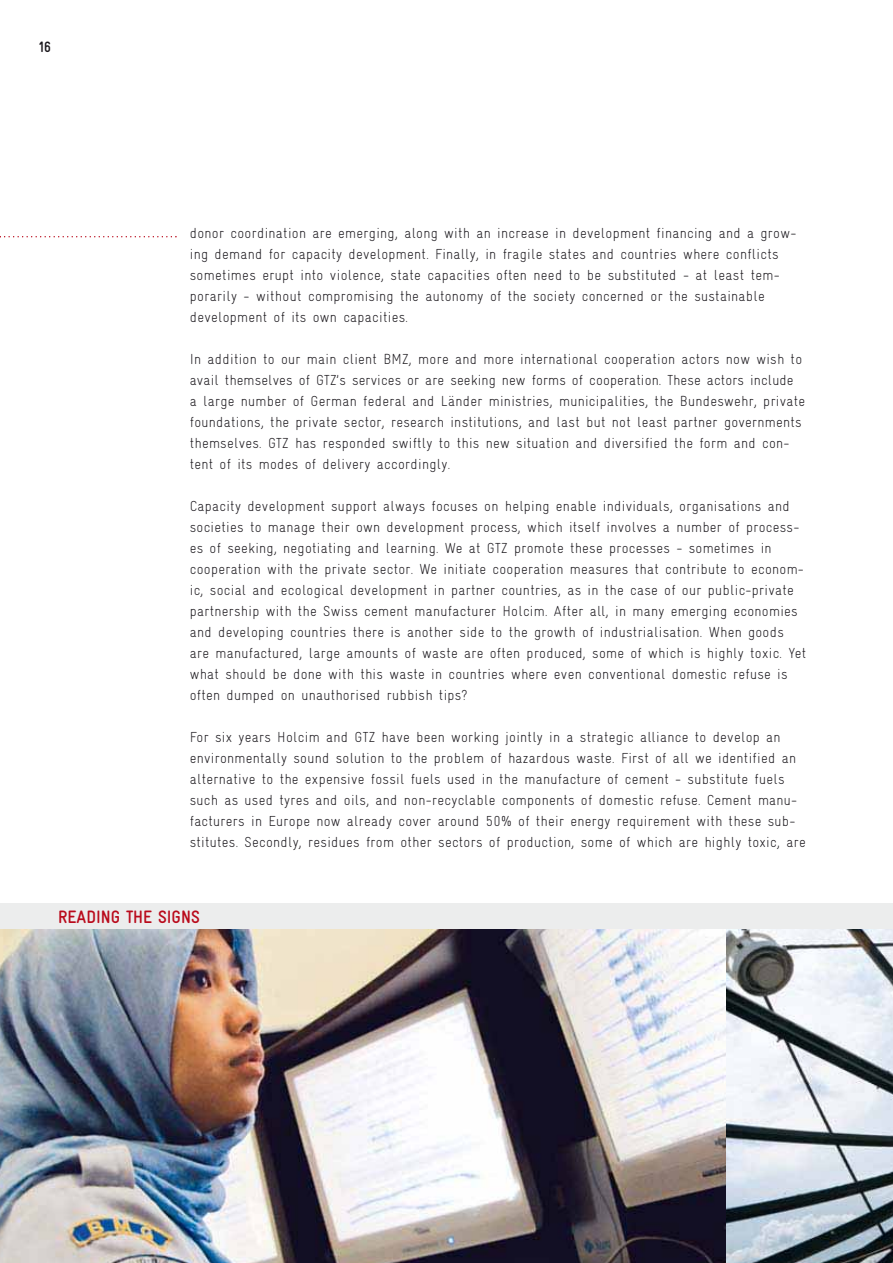
<style>
.page{position:relative;width:893px;height:1263px;background:#fff}
.page>*{position:absolute;margin:0;border:0;box-sizing:border-box;transform-origin:0 0}
.t1{font:700 condensed 18px "Gravur";color:#b90a1b}
.t2{font:700 condensed 15px "Gravur";color:#1a171c}
.t3{font:300 condensed 14.55px/21px "Gravur";letter-spacing:.02em;color:#1a171c}
</style>
<div class="page">
<svg style="left:0;top:236px;width:177px;height:1px"></svg>
<div style="left:0;top:903px;width:893px;height:360px;background:#eceded"></div>
<img style="left:0;top:929px;width:726px;height:334px">
<img style="left:726px;top:929px;width:167px;height:334px">
<p class="t2" style="left:38px;top:41px;width:14px">16</p>
<p class="t3" style="left:190px;top:224px;width:608px">donor coordination are emerging, along with an increase in development financing and a grow&shy;ing demand for capacity development. Finally, in fragile states and countries where conflicts sometimes erupt into violence, state capacities often need to be substituted - at least tem&shy;porarily - without com promising the autonomy of the society concerned or the sustainable development of its own capacities.</p>
<p class="t3" style="left:190px;top:350px;width:617px">In addition to our main client BMZ, more and more international cooperation actors now wish to avail themselves of GTZ’s services or are seeking new forms of cooperation. These actors include<br>a large number of German federal and Länder ministries, municipalities, the Bundeswehr, private foundations, the private sector, research institutions, and last but not least partner governments themselves. GTZ has responded swiftly to this new situation and diversified the form and con&shy;tent of its modes of delivery accordingly.</p>
<p class="t3" style="left:190px;top:497px;width:618px">Capacity development support always focuses on helping enable individuals, organisations and societies to manage their own development process, which itself involves a number of process&shy;es of seeking, negotiating and learning. We at GTZ promote these processes - sometimes in cooperation with the private sector. We initiate cooperation measures that contribute to econom&shy;ic, social and ecological development in partner countries, as in the case of our public-private partnership with the Swiss cement manufacturer Holcim. After all, in many emerging economies and developing countries there is another side to the growth of industrialisation. When goods are manufactured, large amounts of waste are often produced, some of which is highly toxic. Yet what should be done with this waste in countries where even conventional domestic refuse is often dumped on unauthorised rubbish tips?</p>
<p class="t3" style="left:190px;top:728px;width:617px">For six years Holcim and GTZ have been working jointly in a strategic alliance to develop an environmentally sound solution to the problem of hazardous waste. First of all we identified an alternative to the expensive fossil fuels used in the manufacture of cement - substitute fuels such as used tyres and oils, and non-recyclable components of domestic refuse. Cement manu&shy;facturers in Europe now already cover around 50% of their energy requirement with these sub&shy;stitutes. Secondly, residues from other sectors of production, some of which are highly toxic, are</p>
<p class="t1" style="left:58px;top:910px;width:143px">READING THE SIGNS</p>
</div>
